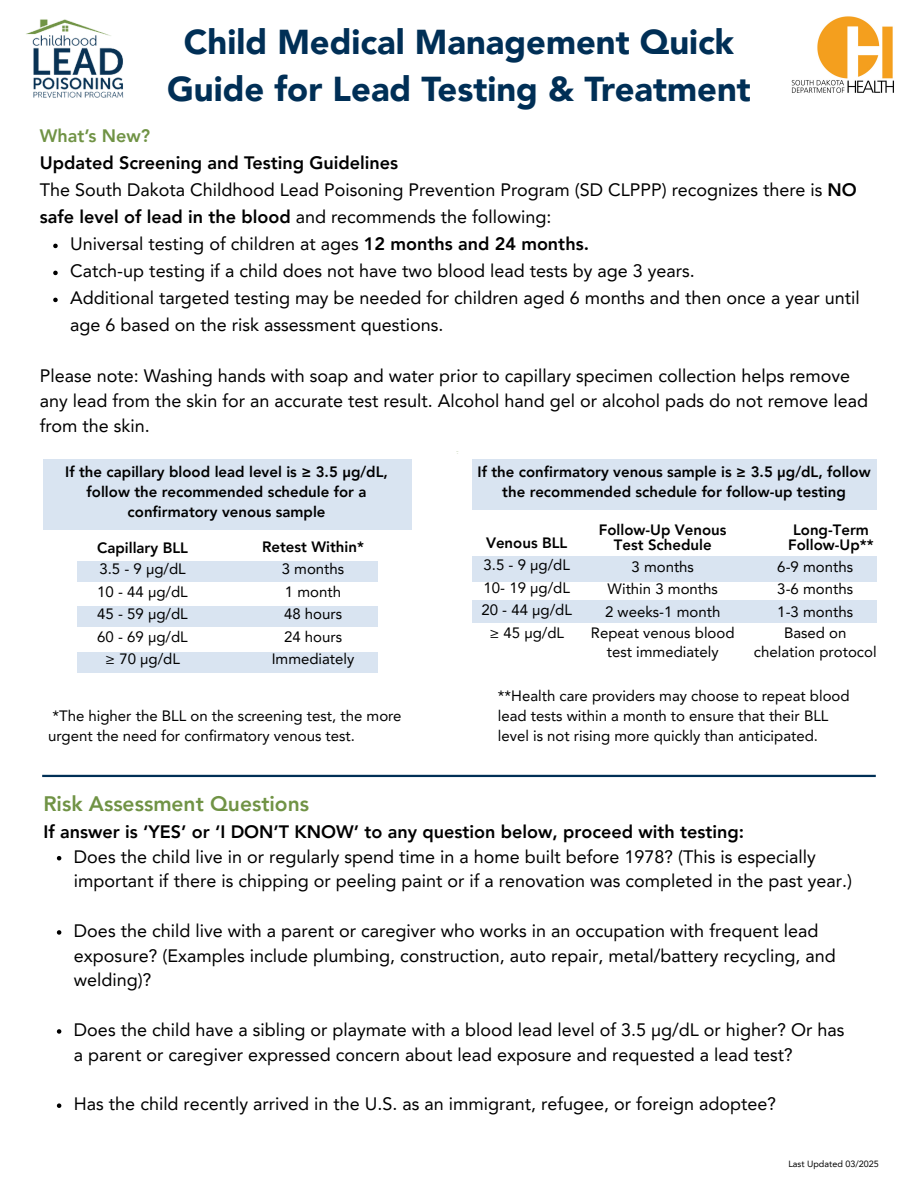
<style>
.page{position:relative;width:918px;height:1188px;background:#fff}
.page>*{position:absolute;margin:0;border:0;box-sizing:border-box;transform-origin:0 0}
.t1{font:900 34.5px/47.8px "Avenir LT Pro";color:#002f56;text-align:center}
.t2{font:800 21px "Avenir LT Pro";color:#709345}
.t3{font:18px/24.8px "Avenir LT Pro";color:#000}
.t4{font:800 18px "Avenir LT Pro";color:#000}
.t5{font:15px/22.2px "Avenir LT Pro";color:#000;text-align:center}
.t6{font:800 15px/20.2px "Avenir LT Pro";color:#000;text-align:center}
.t7{font:9px "Avenir LT Pro";color:#000}
.s1{font-weight:800;color:#709345}
.s2{font-weight:800}
</style>
<div class="page">
<img style="left:26px;top:19px;width:98px;height:79px">
<img style="left:791px;top:16px;width:103px;height:77px">
<div style="left:78px;top:606px;width:300px;height:21px;background:#d9e4f1"></div>
<div style="left:78px;top:561px;width:300px;height:21px;background:#d9e4f1"></div>
<div style="left:43px;top:459px;width:369px;height:71px;background:#d9e4f1"></div>
<svg style="left:53px;top:244px;width:5px;height:4px"></svg>
<svg style="left:53px;top:271px;width:5px;height:4px"></svg>
<svg style="left:53px;top:298px;width:5px;height:4px"></svg>
<div style="left:472px;top:459px;width:405px;height:50px;background:#d9e4f1"></div>
<div style="left:78px;top:652px;width:300px;height:21px;background:#d9e4f1"></div>
<div style="left:472px;top:601px;width:405px;height:22px;background:#d9e4f1"></div>
<div style="left:472px;top:556px;width:405px;height:26px;background:#d9e4f1"></div>
<svg style="left:57px;top:856px;width:4px;height:4px"></svg>
<svg style="left:57px;top:930px;width:4px;height:5px"></svg>
<svg style="left:57px;top:1029px;width:4px;height:5px"></svg>
<svg style="left:57px;top:1103px;width:4px;height:5px"></svg>
<hr style="left:42px;top:775px;width:834px;height:2px;background:#002f56">
<p class="t1" style="left:167px;top:21px;width:585px">Child Medical Management Quick<br>Guide for Lead Testing &amp; Treatment</p>
<p class="t3" style="left:40px;top:124px;width:819px;line-height:27px"><span class="s1">What’s New?<br></span><span class="s2">Updated Screening and Testing Guidelines<br></span>The South Dakota Childhood Lead Poisoning Prevention Program (SD CLPPP) recognizes there is <span class="s2">NO safe level of lead in the blood</span> and recommends the following:</p>
<h3 class="t3" style="left:70px;top:233px;width:520px">Universal testing of children at ages <span class="s2">12 months and 24 months.</span></h3>
<p class="t3" style="left:70px;top:260px;width:626px">Catch-up testing if a child does not have two blood lead tests by age 3 years.</p>
<p class="t3" style="left:70px;top:286px;width:791px;line-height:27px">Additional targeted testing may be needed for children aged 6 months and then once a year until age 6 based on the risk assessment questions.</p>
<p class="t3" style="left:40px;top:365px;width:830px">Please note: Washing hands with soap and water prior to capillary specimen collection helps remove any lead from the skin for an accurate test result. Alcohol hand gel or alcohol pads do not remove lead from the skin.</p>
<h3 class="t6" style="left:65px;top:463px;width:324px">If the capillary blood lead level is ≥ 3.5 µg/dL, follow the recommended schedule for a confirmatory venous sample</h3>
<h4 class="t6" style="left:478px;top:463px;width:395px">If the confirmatory venous sample is ≥ 3.5 µg/dL, follow the recommended schedule for follow-up testing</h4>
<h5 class="t5" style="left:97px;top:538px;width:92px"><span class="s2">Capillary BLL<br></span>3.5 - 9 µg/dL<br>10 - 44 µg/dL<br>45 - 59 µg/dL<br>60 - 69 µg/dL ≥ 70 µg/dL</h5>
<h5 class="t5" style="left:262px;top:536px;width:103px"><span class="s2">Retest Within*<br></span>3 months<br>1 month<br>48 hours<br>24 hours<br>Immediately</h5>
<p class="t5" style="left:481px;top:533px;width:92px"><span class="s2">Venous BLL<br></span>3.5 - 9 µg/dL<br>10- 19 µg/dL<br>20 - 44 µg/dL ≥ 45 µg/dL</p>
<h4 class="t6" style="left:599px;top:524px;width:129px;line-height:14.7px">Follow-Up Venous<br>Test Schedule</h4>
<h4 class="t6" style="left:788px;top:524px;width:87px;line-height:14.7px">Long-Term<br>Follow-Up**</h4>
<h4 class="t5" style="left:591px;top:557px;width:145px">3 months<br>Within 3 months<br>2 weeks-1 month<br>Repeat venous blood</h4>
<h4 class="t5" style="left:607px;top:642px;width:113px">test immediately</h4>
<h5 class="t5" style="left:777px;top:557px;width:77px">6-9 months<br>3-6 months<br>1-3 months<br>Based on</h5>
<h5 class="t5" style="left:754px;top:642px;width:124px">chelation protocol</h5>
<h5 class="t5" style="left:48px;top:707px;width:355px;line-height:20.2px;text-align:left">*The higher the BLL on the screening test, the more urgent the need for confirmatory venous test.</h5>
<h5 class="t5" style="left:498px;top:687px;width:353px;line-height:20.2px;text-align:left">**Health care providers may choose to repeat blood lead tests within a month to ensure that their BLL level is not rising more quickly than anticipated.</h5>
<h5 class="t2" style="left:43px;top:795px;width:267px">Risk Assessment Questions</h5>
<h5 class="t4" style="left:43px;top:824px;width:702px">If answer is ‘YES’ or ‘I DON’T KNOW’ to any question below, proceed with testing:</h5>
<h5 class="t3" style="left:74px;top:846px;width:780px">Does the child live in or regularly spend time in a home built before 1978? (This is especially important if there is chipping or peeling paint or if a renovation was completed in the past year.)</h5>
<p class="t3" style="left:74px;top:920px;width:763px">Does the child live with a parent or caregiver who works in an occupation with frequent lead exposure? (Examples include plumbing, construction, auto repair, metal/battery recycling, and welding)?</p>
<h2 class="t3" style="left:74px;top:1019px;width:772px">Does the child have a sibling or playmate with a blood lead level of 3.5 µg/dL or higher? Or has a parent or caregiver expressed concern about lead exposure and requested a lead test?</h2>
<p class="t3" style="left:74px;top:1093px;width:704px">Has the child recently arrived in the U.S. as an immigrant, refugee, or foreign adoptee?</p>
<p class="t7" style="left:788px;top:1160px;width:92px">Last Updated 03/2025</p>
</div>
